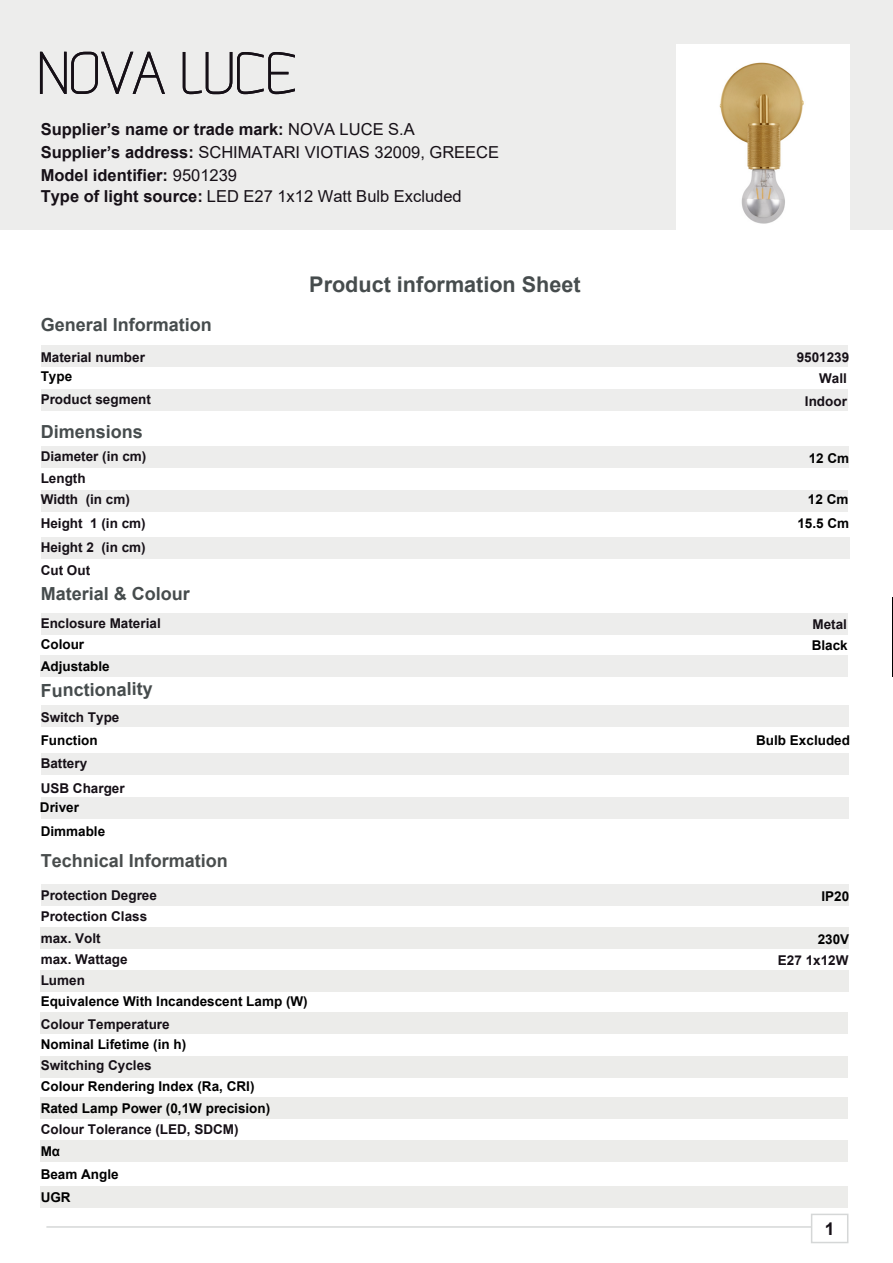
<style>
.page{position:relative;width:893px;height:1263px;background:#fff}
.page>*{position:absolute;margin:0;border:0;box-sizing:border-box;transform-origin:0 0}
.t1{font:700 21.6px "Arial";color:#464c4d}
.t2{font:700 18px "Arial";color:#464c4d}
.t3{font:700 18px "Arial";color:#494d4d}
.t4{font:700 17.55px "Arial";color:#161017}
.t5{font:700 16.5px/21px "Arial";color:#161017}
.t6{font:16.5px "Arial";color:#161017}
.t7{font:700 13.5px/25px "Arial";color:#161017}
.t8{font:700 13.5px/22.6px "Arial";color:#000}
.s1{font-weight:400}
.s2{font-weight:700}
</style>
<div class="page">
<div style="left:41px;top:490px;width:807px;height:21px;background:#ededec"></div>
<div style="left:1px;top:0;width:892px;height:230px;background:#ededec"></div>
<div style="left:41px;top:706px;width:808px;height:21px;background:#ededec"></div>
<div style="left:41px;top:1140px;width:807px;height:21px;background:#ececea"></div>
<div style="left:41px;top:613px;width:807px;height:21px;background:#ededec"></div>
<div style="left:41px;top:656px;width:807px;height:21px;background:#ededec"></div>
<div style="left:41px;top:446px;width:808px;height:22px;background:#ededec"></div>
<div style="left:41px;top:537px;width:809px;height:21px;background:#ededec"></div>
<div style="left:41px;top:753px;width:808px;height:22px;background:#ededec"></div>
<hr style="left:46px;top:1226px;width:766px;height:2px;background:#d5d7d7">
<svg style="left:182px;top:52px;width:113px;height:43px"></svg>
<svg style="left:39px;top:51px;width:126px;height:43px"></svg>
<div style="left:41px;top:884px;width:808px;height:22px;background:#ededec"></div>
<div style="left:41px;top:1056px;width:807px;height:21px;background:#ececea"></div>
<div style="left:41px;top:1097px;width:807px;height:21px;background:#ececea"></div>
<div style="left:41px;top:1012px;width:807px;height:21px;background:#ececea"></div>
<div style="left:41px;top:927px;width:808px;height:21px;background:#ececea"></div>
<div style="left:41px;top:970px;width:808px;height:22px;background:#ececea"></div>
<div style="left:41px;top:390px;width:807px;height:21px;background:#ededec"></div>
<div style="left:41px;top:345px;width:807px;height:21px;background:#ededec"></div>
<div style="left:676px;top:44px;width:173px;height:199px;background:#fff"></div>
<div style="left:41px;top:1186px;width:807px;height:21px;background:#ececea"></div>
<div style="left:811px;top:1213px;width:37px;height:30px;border:2px solid #d5d7d7"></div>
<div style="left:41px;top:797px;width:808px;height:22px;background:#ededec"></div>
<img style="left:719px;top:62px;width:85px;height:162px">
<p class="t5" style="left:41px;top:119px;width:376px">Supplier’s name or trade mark: <span class="s1">NOVA LUCE S.A</span></p>
<p class="t5" style="left:41px;top:164px;width:423px">Model identifier: <span class="s1">9501239<br></span>Type of light source: <span class="s1">LED E27 1x12 Watt Bulb Excluded</span></p>
<p class="t6" style="left:41px;top:141px;width:460px"><span class="s2">Supplier’s address:</span> SCHIMATARI VIOTIAS 32009, GREECE</p>
<h2 class="t2" style="left:41px;top:312px;width:173px">General Information</h2>
<p class="t7" style="left:41px;top:344px;width:106px">Material number</p>
<p class="t8" style="left:41px;top:365px;width:33px">Type</p>
<p class="t7" style="left:41px;top:387px;width:112px">Product segment</p>
<h2 class="t2" style="left:41px;top:418px;width:104px">Dimensions</h2>
<p class="t7" style="left:41px;top:444px;width:107px">Diameter (in cm)</p>
<p class="t7" style="left:41px;top:466px;width:46px">Length</p>
<p class="t7" style="left:41px;top:511px;width:107px">Height 1 (in cm)</p>
<p class="t7" style="left:41px;top:487px;width:91px">Width (in cm)</p>
<p class="t7" style="left:41px;top:535px;width:107px">Height 2 (in cm)</p>
<p class="t7" style="left:41px;top:558px;width:51px">Cut Out</p>
<h2 class="t2" style="left:41px;top:581px;width:151px">Material &amp; Colour</h2>
<p class="t7" style="left:41px;top:610px;width:122px">Enclosure Material</p>
<p class="t8" style="left:41px;top:633px;width:71px">Colour<br>Adjustable</p>
<h2 class="t2" style="left:41px;top:678px;width:114px;rotate:-1deg">Functionality</h2>
<p class="t7" style="left:41px;top:705px;width:80px">Switch Type</p>
<p class="t8" style="left:41px;top:729px;width:58px">Function</p>
<p class="t7" style="left:41px;top:751px;width:86px">Battery<br>USB Charger</p>
<p class="t8" style="left:40px;top:796px;width:41px">Driver</p>
<p class="t8" style="left:41px;top:820px;width:66px">Dimmable</p>
<h2 class="t3" style="left:41px;top:848px;width:189px">Technical Information</h2>
<p class="t7" style="left:41px;top:882px;width:118px">Protection Degree</p>
<p class="t7" style="left:41px;top:906px;width:108px;line-height:21.5px">Protection Class max. Volt</p>
<p class="t7" style="left:41px;top:948px;width:89px;line-height:21.8px">max. Wattage<br>Lumen</p>
<h1 class="t1" style="left:309px;top:269px;width:273px">Product information Sheet</h1>
<p class="t8" style="left:41px;top:990px;width:269px">Equivalence With Incandescent Lamp (W)</p>
<p class="t7" style="left:41px;top:1012px;width:131px">Colour Temperature</p>
<p class="t8" style="left:41px;top:1033px;width:147px">Nominal Lifetime (in h)</p>
<p class="t7" style="left:41px;top:1053px;width:113px">Switching Cycles</p>
<p class="t8" style="left:41px;top:1076px;width:231px;line-height:21.5px">Colour Rendering Index (Ra, CRI)<br>Rated Lamp Power (0,1W precision)</p>
<p class="t7" style="left:41px;top:1117px;width:200px">Colour Tolerance (LED, SDCM)</p>
<p class="t8" style="left:41px;top:1140px;width:21px">Μα</p>
<p class="t8" style="left:41px;top:1163px;width:80px">Beam Angle</p>
<p class="t8" style="left:41px;top:1186px;width:31px">UGR</p>
<p class="t7" style="left:797px;top:346px;width:54px;line-height:21.3px;text-align:right">9501239<br>Wall</p>
<p class="t7" style="left:805px;top:388px;width:43px">Indoor</p>
<p class="t8" style="left:809px;top:447px;width:42px">12 Cm</p>
<p class="t8" style="left:808px;top:488px;width:42px">12 Cm</p>
<p class="t8" style="left:797px;top:512px;width:53px">15.5 Cm</p>
<p class="t7" style="left:812px;top:612px;width:36px">Metal</p>
<p class="t8" style="left:812px;top:634px;width:38px">Black</p>
<p class="t8" style="left:756px;top:729px;width:95px">Bulb Excluded</p>
<p class="t8" style="left:821px;top:885px;width:29px">IP20</p>
<p class="t8" style="left:818px;top:928px;width:33px">230V</p>
<p class="t7" style="left:778px;top:948px;width:72px">E27 1x12W</p>
<p class="t4" style="left:825px;top:1216px;width:11px">1</p>
</div>
